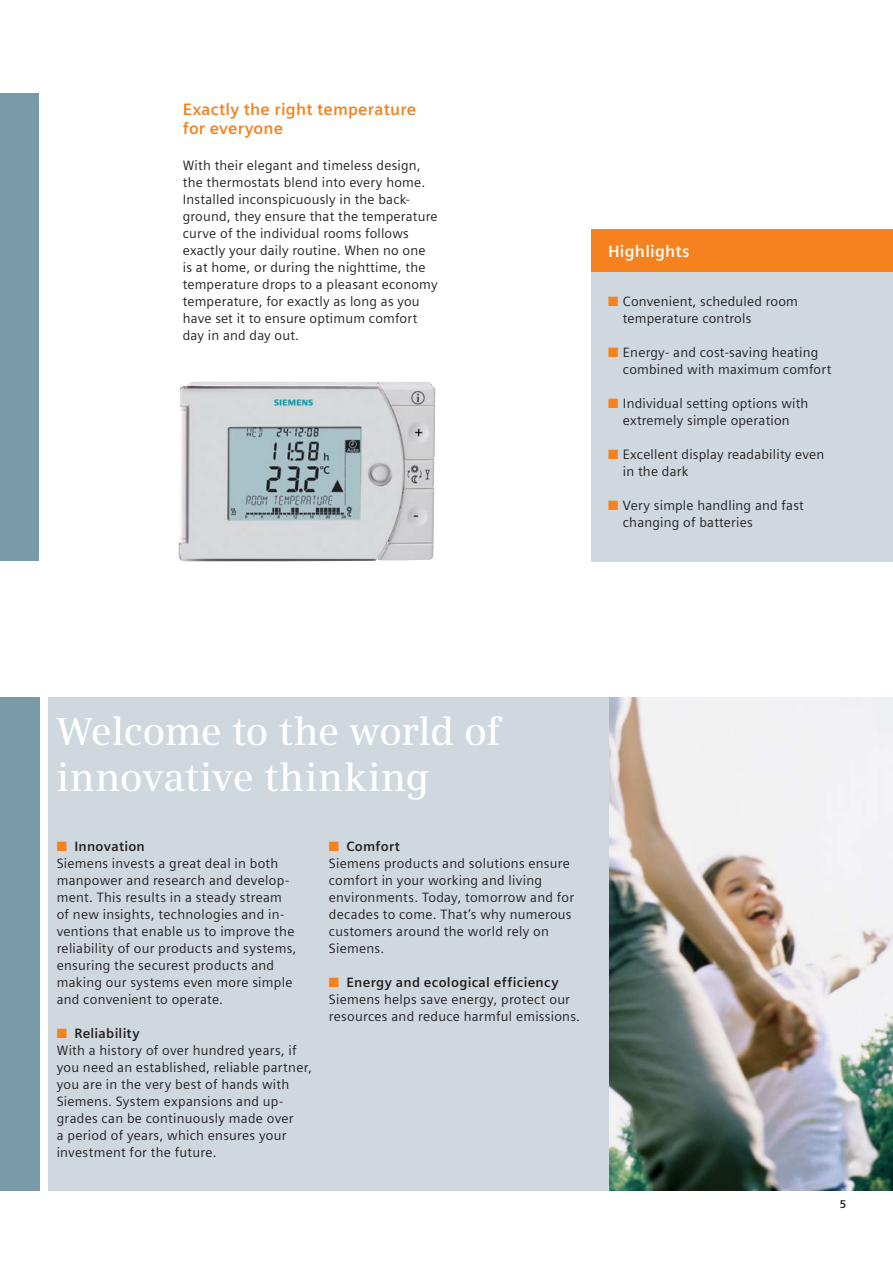
<style>
.page{position:relative;width:893px;height:1263px;background:#fff}
.page>*{position:absolute;margin:0;border:0;box-sizing:border-box;transform-origin:0 0}
.t1{font:600 39px/46.8px "Siemens Serif";letter-spacing:-.015em;color:#fff}
.t2{font:700 16.5px/19.2px "Siemens Sans OT";letter-spacing:.015em;color:#f5821f}
.t3{font:700 16.5px "Siemens Sans OT";letter-spacing:.015em;color:#fff}
.t4{font:13.5px/17px "Siemens Sans OT";letter-spacing:.015em;color:#231f20}
.t5{font:700 11.25px "Siemens Sans OT";color:#231f20}
.s1{color:#f5821f}
.s2{font-weight:700}
</style>
<div class="page">
<div style="left:591px;top:230px;width:302px;height:42px;background:#f5821f"></div>
<div style="left:591px;top:272px;width:302px;height:289px;background:#ced8de"></div>
<div style="left:48px;top:697px;width:845px;height:494px;background:#ced8de"></div>
<img style="left:609px;top:697px;width:284px;height:494px">
<div style="left:0;top:697px;width:40px;height:494px;background:#7b9aa9"></div>
<div style="left:0;top:94px;width:38px;height:467px;background:#7b9aa9"></div>
<img style="left:179px;top:382px;width:257px;height:179px">
<p class="t2" style="left:183px;top:101px;width:235px">Exactly the right temperature for everyone</p>
<p class="t4" style="left:183px;top:158px;width:256px">With their elegant and timeless design, the thermostats blend into every home.<br>Installed inconspicuously in the back&shy;ground, they ensure that the temperature curve of the individual rooms follows exactly your daily routine. When no one is at home, or during the nighttime, the temperature drops to a pleasant economy temperature, for exactly as long as you have set it to ensure optimum comfort day in and day out.</p>
<p class="t3" style="left:608px;top:245px;width:83px">Highlights</p>
<p class="t4" style="left:623px;top:294px;width:176px;text-indent:-15px"><span class="s1">■</span> Convenient, scheduled room temperature controls</p>
<p class="t4" style="left:623px;top:345px;width:210px;text-indent:-15px"><span class="s1">■</span> Energy- and cost-saving heating combined with maximum comfort</p>
<p class="t4" style="left:608px;top:396px;width:202px;text-align:center"><span class="s1">■</span> Individual setting options with extremely simple operation</p>
<p class="t4" style="left:623px;top:447px;width:203px;text-indent:-15px"><span class="s1">■</span> Excellent display readability even in the dark</p>
<p class="t4" style="left:623px;top:498px;width:182px;text-indent:-15px"><span class="s1">■</span> Very simple handling and fast changing of batteries</p>
<h1 class="t1" style="left:57px;top:711px;width:445px">Welcome to the world of innovative thinking</h1>
<p class="t4" style="left:57px;top:838px;width:241px"><span class="s1">■</span> <span class="s2">Innovation<br></span>Siemens invests a great deal in both manpower and research and develop&shy;ment. This results in a steady stream of new insights, technologies and in&shy;ventions that enable us to improve the reliability of our products and systems, ensuring the securest products and making our systems even more simple and convenient to operate.</p>
<p class="t4" style="left:57px;top:1026px;width:257px"><span class="s1">■</span> <span class="s2">Reliability<br></span>With a history of over hundred years, if you need an established, reliable partner, you are in the very best of hands with Siemens. System expansions and up&shy;grades can be continuously made over<br>a period of years, which ensures your investment for the future.</p>
<p class="t4" style="left:329px;top:838px;width:247px"><span class="s1">■</span> <span class="s2">Comfort<br></span>Siemens products and solutions ensure comfort in your working and living environments. Today, tomorrow and for decades to come. That’s why numerous customers around the world rely on<br>Siemens.</p>
<p class="t4" style="left:329px;top:975px;width:253px"><span class="s1">■</span> <span class="s2">Energy and ecological efficiency<br></span>Siemens helps save energy, protect our resources and reduce harmful emissions.</p>
<p class="t5" style="left:840px;top:1199px;width:8px">5</p>
</div>
